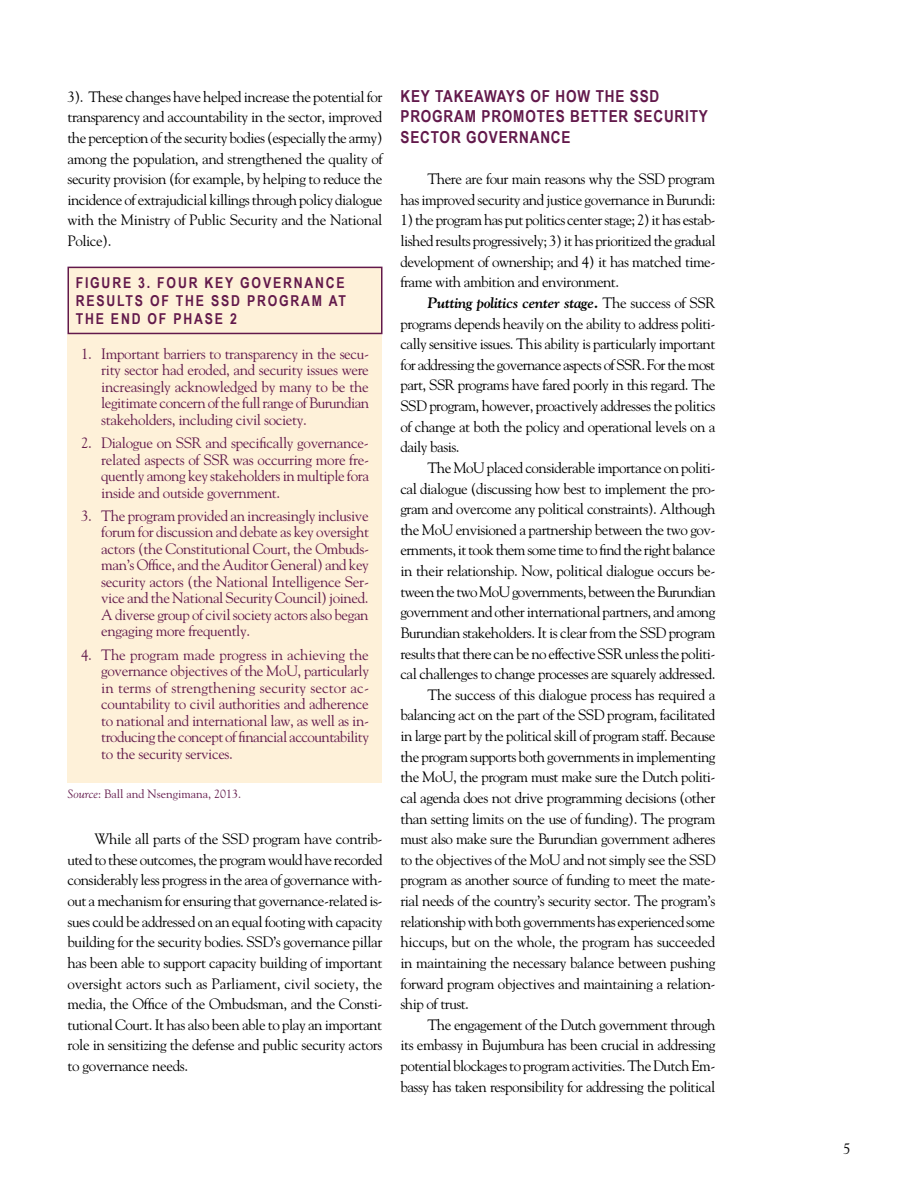
<style>
.page{position:relative;width:918px;height:1188px;background:#fff}
.page>*{position:absolute;margin:0;border:0;box-sizing:border-box;transform-origin:0 0}
.t1{font:700 16.5px/20.7px "Arial Narrow";letter-spacing:.05em;color:#62194b}
.t2{font:15px/20.7px "Goudy Std";letter-spacing:-.035em;color:#000;text-align:justify}
.t3{font:15px/16.5px "Goudy Std";letter-spacing:-.025em;color:#62194b;text-align:justify}
.t4{font:700 15px/18px "Arial Narrow";letter-spacing:.12em;color:#62194b;text-align:justify}
.t5{font:12px "Goudy Std";color:#62194b}
.s1{font-style:italic}
.s2{font-weight:700;font-style:italic}
</style>
<div class="page">
<div style="left:68px;top:334px;width:314px;height:448px;background:#fef1d9"></div>
<div style="left:68px;top:267px;width:314px;height:66px;background:#fef1d9"></div>
<div style="left:68px;top:267px;width:314px;height:67px;border:2px solid #62194b"></div>
<p class="t2" style="left:68px;top:86px;width:317px">3). These changes have helped increase the potential for transparency and accountability in the sector, improved the perception of the security bodies (especially the army) among the population, and strengthened the quality of security provision (for example, by helping to reduce the incidence of extrajudicial killings through policy dialogue with the Ministry of Public Security and the National Police).</p>
<p class="t4" style="left:76px;top:273px;width:272px">FIGURE 3. FOUR KEY GOVERNANCE RESULTS OF THE SSD PROGRAM AT THE END OF PHASE 2</p>
<p class="t3" style="left:101px;top:345px;width:270px;text-indent:-20px">1. Important barriers to transparency in the secu&shy;rity sector had eroded, and security issues were increasingly acknowledged by many to be the legitimate concern of the full range of Burundian stakeholders, including civil society.</p>
<p class="t3" style="left:101px;top:435px;width:269px;text-indent:-20px">2. Dialogue on SSR and specifically governance&shy;related aspects of SSR was occurring more fre&shy;quently among key stakeholders in multiple fora inside and outside government.</p>
<p class="t3" style="left:101px;top:507px;width:269px;text-indent:-20px">3. The program provided an increasingly inclusive forum for discussion and debate as key oversight actors (the Constitutional Court, the Ombuds&shy;man’s Office, and the Auditor General) and key security actors (the National Intelligence Ser&shy;vice and the National Security Council) joined.<br>A diverse group of civil society actors also began engaging more frequently.</p>
<p class="t3" style="left:101px;top:646px;width:269px;text-indent:-20px">4. The program made progress in achieving the governance objectives of the MoU, particularly in terms of strengthening security sector ac&shy;countability to civil authorities and adherence to national and international law, as well as in&shy;troducing the concept of financial accountability to the security services.</p>
<p class="t5" style="left:68px;top:786px;width:175px"><span class="s1">Source</span>: Ball and Nsengimana, 2013.</p>
<p class="t2" style="left:68px;top:828px;width:317px;text-indent:27px">While all parts of the SSD program have contrib&shy;uted to these outcomes, the program would have recorded considerably less progress in the area of governance with&shy;out a mechanism for ensuring that governance-related is&shy;sues could be addressed on an equal footing with capacity building for the security bodies. SSD’s governance pillar has been able to support capacity building of important oversight actors such as Parliament, civil society, the media, the Office of the Ombudsman, and the Consti&shy;tutional Court. It has also been able to play an important role in sensitizing the defense and public security actors to governance needs.</p>
<p class="t1" style="left:400px;top:85px;width:309px;text-indent:106px">YS OF HOW THE SSD<br>PROGRAM PROMOTES BETTER SECURITY<br>SECTOR GOVERNANCE</p>
<p class="t2" style="left:400px;top:168px;width:316px;text-align:right">There are four main reasons why the SSD program<br>has improved security and justice governance in Burundi:</p>
<p class="t2" style="left:400px;top:210px;width:317px">1) the program has put politics center stage; 2) it has estab&shy;lished results progressively; 3) it has prioritized the gradual development of ownership; and 4) it has matched time&shy;frame with ambition and environment.</p>
<p class="t2" style="left:400px;top:292px;width:317px;text-indent:27px"><span class="s2">Putting politics center stage.</span> The success of SSR programs depends heavily on the ability to address politi&shy;cally sensitive issues. This ability is particularly important for addressing the governance aspects of SSR. For the most part, SSR programs have fared poorly in this regard. The SSD program, however, proactively addresses the politics of change at both the policy and operational levels on a daily basis.</p>
<p class="t2" style="left:428px;top:457px;width:289px">The MoU placed considerable importance on politi-</p>
<p class="t2" style="left:400px;top:478px;width:316px">cal dialogue (discussing how best to implement the pro-</p>
<p class="t2" style="left:400px;top:498px;width:316px">gram and overcome any political constraints). Although</p>
<p class="t2" style="left:400px;top:519px;width:316px">the MoU envisioned a partnership between the two gov-</p>
<p class="t2" style="left:400px;top:540px;width:317px">ernments, it took them some time to find the right balance</p>
<p class="t2" style="left:400px;top:560px;width:316px">in their relationship. Now, political dialogue occurs be-</p>
<p class="t2" style="left:400px;top:581px;width:317px">tween the two MoU governments, between the Burundian</p>
<p class="t2" style="left:400px;top:602px;width:316px">government and other international partners, and among</p>
<p class="t2" style="left:400px;top:622px;width:317px">Burundian stakeholders. It is clear from the SSD program</p>
<p class="t2" style="left:400px;top:643px;width:316px">results that there can be no effective SSR unless the politi-</p>
<p class="t2" style="left:400px;top:663px;width:317px">cal challenges to change processes are squarely addressed.</p>
<p class="t2" style="left:428px;top:684px;width:290px">The success of this dialogue process has required a</p>
<p class="t2" style="left:400px;top:705px;width:316px">balancing act on the part of the SSD program, facilitated</p>
<p class="t2" style="left:400px;top:725px;width:316px">in large part by the political skill of program staff. Because</p>
<p class="t2" style="left:400px;top:746px;width:317px">the program supports both governments in implementing</p>
<p class="t2" style="left:400px;top:767px;width:316px">the MoU, the program must make sure the Dutch politi-</p>
<p class="t2" style="left:400px;top:787px;width:316px">cal agenda does not drive programming decisions (other</p>
<p class="t2" style="left:400px;top:808px;width:316px">than setting limits on the use of funding). The program</p>
<p class="t2" style="left:400px;top:828px;width:317px">must also make sure the Burundian government adheres</p>
<p class="t2" style="left:400px;top:849px;width:317px">to the objectives of the MoU and not simply see the SSD</p>
<p class="t2" style="left:400px;top:870px;width:316px">program as another source of funding to meet the mate-</p>
<p class="t2" style="left:400px;top:890px;width:316px">rial needs of the country’s security sector. The program’s</p>
<p class="t2" style="left:400px;top:911px;width:316px">relationship with both governments has experienced some</p>
<p class="t2" style="left:400px;top:932px;width:316px">hiccups, but on the whole, the program has succeeded</p>
<p class="t2" style="left:400px;top:952px;width:316px">in maintaining the necessary balance between pushing</p>
<p class="t2" style="left:400px;top:973px;width:316px">forward program objectives and maintaining a relation-</p>
<p class="t2" style="left:400px;top:993px;width:70px">ship of trust.</p>
<p class="t2" style="left:428px;top:1014px;width:290px">The engagement of the Dutch government through</p>
<p class="t2" style="left:400px;top:1035px;width:317px">its embassy in Bujumbura has been crucial in addressing</p>
<p class="t2" style="left:400px;top:1055px;width:316px">potential blockages to program activities. The Dutch Em-</p>
<p class="t2" style="left:400px;top:1076px;width:316px">bassy has taken responsibility for addressing the political</p>
<p class="t1" style="left:400px;top:85px;width:86px">KEY TAKEAWA</p>
<p class="t2" style="left:843px;top:1138px;width:9px">5</p>
</div>
